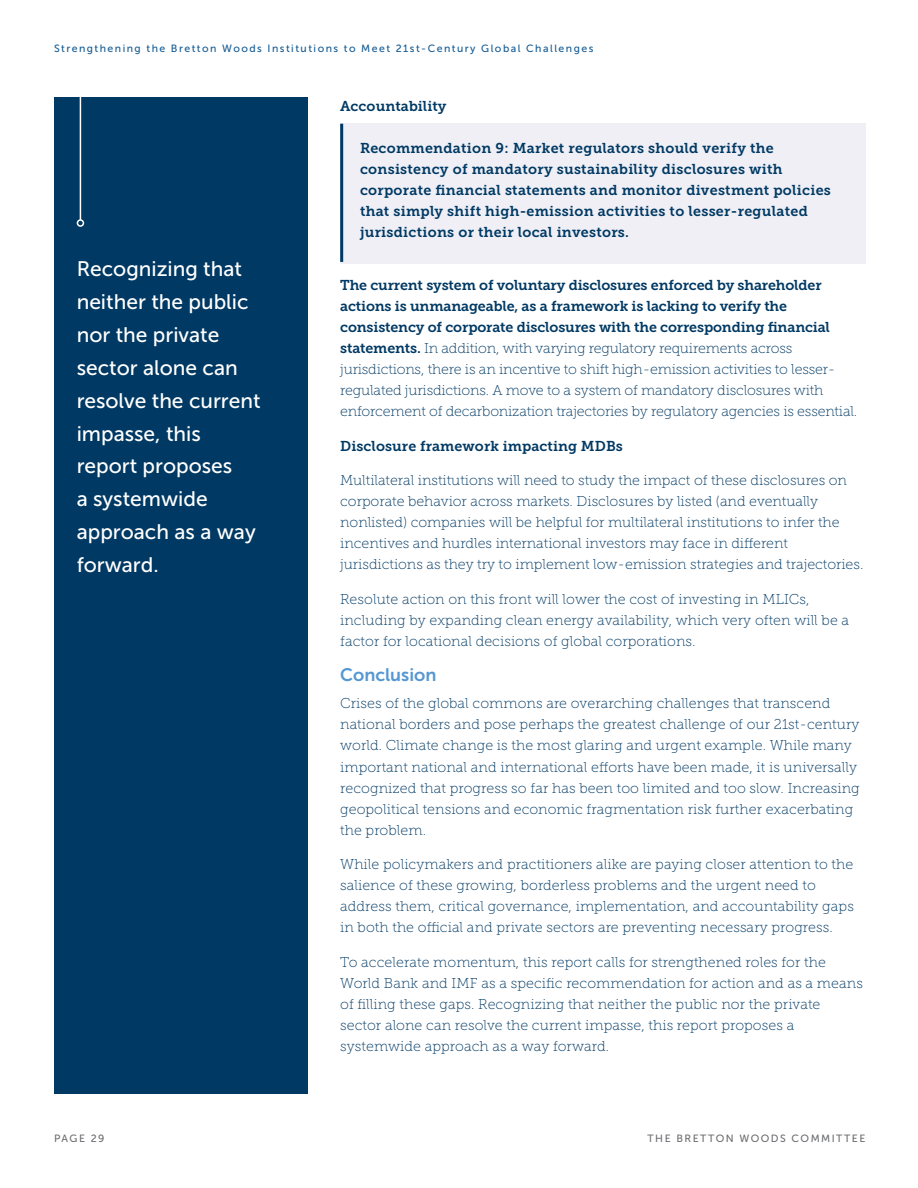
<style>
.page{position:relative;width:918px;height:1188px;background:#fff}
.page>*{position:absolute;margin:0;border:0;box-sizing:border-box;transform-origin:0 0}
.t1{font:21px/33px "Museo Sans 500";color:#fff}
.t2{font:18px "Museo Sans 700";color:#5597d3}
.t3{font:14.25px/21px "Museo Slab 100";color:#003963}
.t4{font:14.25px/21px "Museo Slab 700";letter-spacing:.015em;color:#003963}
.t5{font:14.25px/21px "Museo Slab 700";letter-spacing:-.01em;color:#003963}
.t6{font:10.5px "Museo Sans 500";letter-spacing:.14em;color:#165c94}
.t7{font:10.5px "Museo Sans 500";letter-spacing:.14em;color:#6d6e71}
.s1{font-family:"Museo Slab 700"}
</style>
<div class="page">
<div style="left:54px;top:97px;width:254px;height:997px;background:#003963"></div>
<hr style="left:80px;top:89px;width:1px;height:131px;background:#fff">
<div style="left:77px;top:219px;width:7px;height:8px;border:2px solid #fff;border-radius:50%"></div>
<div style="left:340px;top:124px;width:526px;height:140px;background:#efeff5"></div>
<hr style="left:340px;top:124px;width:3px;height:138px;background:#003963">
<p class="t6" style="left:54px;top:43px;width:541px">Strengthening the Bretton Woods Institutions to Meet 21st-Century Global Challenges</p>
<p class="t4" style="left:340px;top:96px;width:108px">Accountability</p>
<h1 class="t1" style="left:77px;top:252px;width:185px">Recognizing that neither the public nor the private sector alone can resolve the current impasse, this report proposes<br>a systemwide approach as a way forward.</h1>
<p class="t4" style="left:360px;top:137px;width:472px">Recommendation 9: Market regulators should verify the consistency of mandatory sustainability disclosures with corporate financial statements and monitor divestment policies that simply shift high-emission activities to lesser-regulated jurisdictions or their local investors.</p>
<p class="t5" style="left:340px;top:275px;width:491px">The current system of voluntary disclosures enforced by shareholder actions is unmanageable, as a framework is lacking to verify the consistency of corporate disclosures with the corresponding financial</p>
<p class="t3" style="left:340px;top:338px;width:519px"><span class="s1">statements.</span> In addition, with varying regulatory requirements across jurisdictions, there is an incentive to shift high-emission activities to lesser&shy;regulated jurisdictions. A move to a system of mandatory disclosures with enforcement of decarbonization trajectories by regulatory agencies is essential.</p>
<p class="t4" style="left:340px;top:435px;width:284px">Disclosure framework impacting MDBs</p>
<p class="t3" style="left:340px;top:470px;width:525px">Multilateral institutions will need to study the impact of these disclosures on corporate behavior across markets. Disclosures by listed (and eventually nonlisted) companies will be helpful for multilateral institutions to infer the incentives and hurdles international investors may face in different jurisdictions as they try to implement low-emission strategies and trajectories.</p>
<p class="t3" style="left:340px;top:588px;width:511px">Resolute action on this front will lower the cost of investing in MLICs, including by expanding clean energy availability, which very often will be a factor for locational decisions of global corporations.</p>
<p class="t2" style="left:340px;top:665px;width:98px">Conclusion</p>
<p class="t3" style="left:340px;top:693px;width:521px">Crises of the global commons are overarching challenges that transcend national borders and pose perhaps the greatest challenge of our 21st-century world. Climate change is the most glaring and urgent example. While many important national and international efforts have been made, it is universally recognized that progress so far has been too limited and too slow. Increasing geopolitical tensions and economic fragmentation risk further exacerbating the problem.</p>
<p class="t3" style="left:340px;top:854px;width:515px">While policymakers and practitioners alike are paying closer attention to the salience of these growing, borderless problems and the urgent need to address them, critical governance, implementation, and accountability gaps in both the official and private sectors are preventing necessary progress.</p>
<p class="t3" style="left:340px;top:951px;width:524px">To accelerate momentum, this report calls for strengthened roles for the World Bank and IMF as a specific recommendation for action and as a means of filling these gaps. Recognizing that neither the public nor the private sector alone can resolve the current impasse, this report proposes a systemwide approach as a way forward.</p>
<p class="t7" style="left:54px;top:1133px;width:52px">PAGE 29</p>
<p class="t7" style="left:648px;top:1133px;width:219px">THE BRETTON WOODS COMMITTEE</p>
</div>
